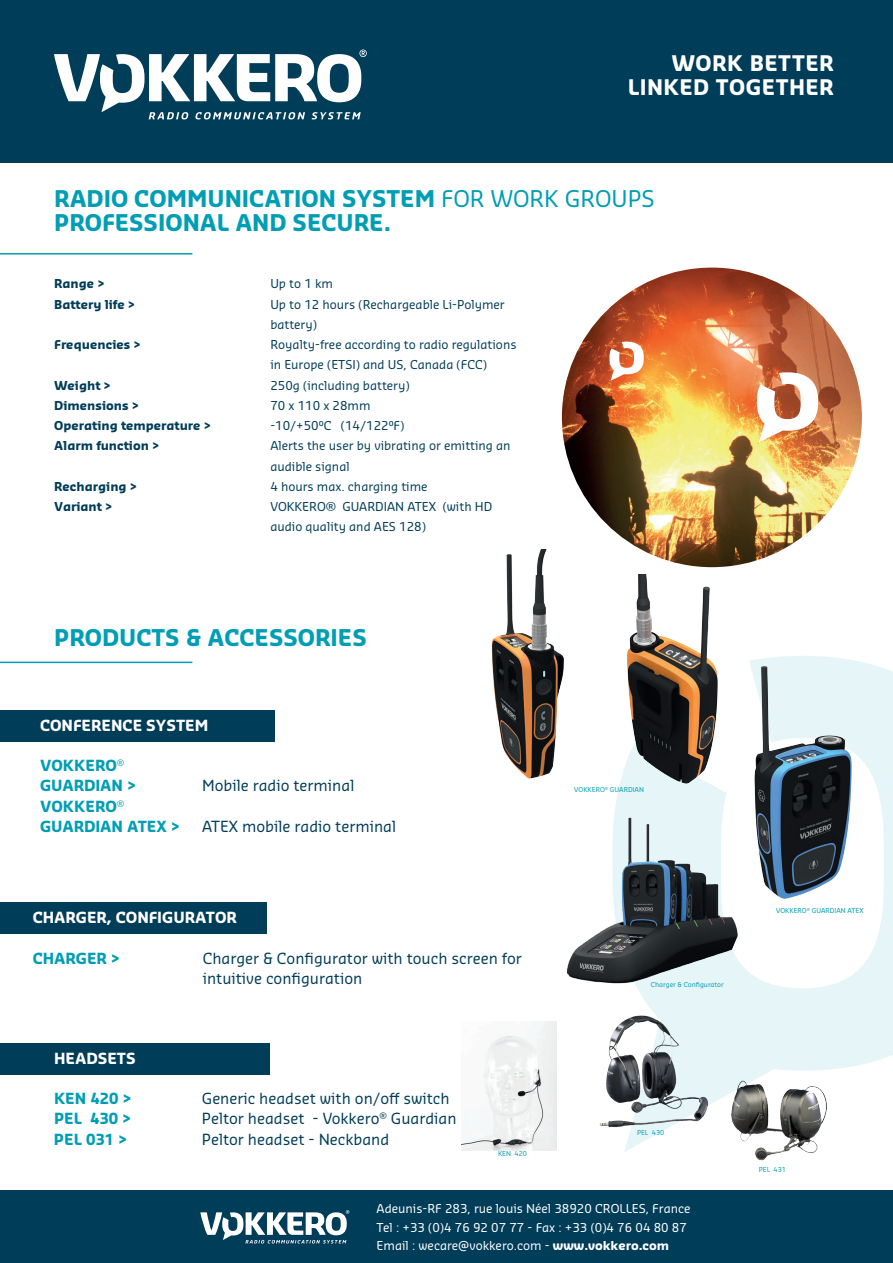
<style>
.page{position:relative;width:893px;height:1263px;background:#fff}
.page>*{position:absolute;margin:0;border:0;box-sizing:border-box;transform-origin:0 0}
.t1{font:700 22.5px/24px "Sansa Pro";color:#009eb4}
.t2{font:700 21px/24px "Sansa Pro";letter-spacing:.015em;color:#fff;text-align:right}
.t3{font:15px/20.2px "Sansa Pro";color:#003d59}
.t4{font:700 15px/20.2px "Sansa Pro";color:#009eb4}
.t5{font:700 15px "Sansa Pro";color:#fff}
.t6{font:12px/20.2px "Sansa Pro";color:#003d59}
.t7{font:12px/18.8px "Sansa Pro";color:#fff}
.t8{font:700 12px "Sansa Pro";color:#003d59}
.t9{font:6.6px "Sansa Pro";color:#009eb4}
.s1{font-weight:400}
.s2{font-weight:700}
</style>
<div class="page">
<svg style="left:616px;top:656px;width:277px;height:496px;fill:#e6f5f7"></svg>
<img style="left:562px;top:268px;width:300px;height:299px;border-radius:150px">
<div style="left:0;top:1043px;width:270px;height:32px;background:#003d59"></div>
<div style="left:0;top:0;width:893px;height:162px;background:#003d59"></div>
<svg style="left:54px;top:50px;width:313px;height:69px"></svg>
<div style="left:0;top:1191px;width:893px;height:72px;background:#003d59"></div>
<svg style="left:200px;top:1210px;width:149px;height:33px"></svg>
<hr style="left:0;top:253px;width:192px;height:2px;background:#009eb4">
<hr style="left:0;top:662px;width:192px;height:1px;background:#009eb4">
<svg style="left:757px;top:372px;width:61px;height:70px"></svg>
<div style="left:0;top:710px;width:274px;height:32px;background:#003d59"></div>
<div style="left:0;top:902px;width:267px;height:32px;background:#003d59"></div>
<img style="left:566px;top:803px;width:278px;height:198px">
<img style="left:680px;top:663px;width:213px;height:236px">
<img style="left:491px;top:549px;width:73px;height:230px">
<img style="left:616px;top:574px;width:164px;height:216px">
<img style="left:462px;top:1021px;width:94px;height:129px">
<img style="left:599px;top:1010px;width:112px;height:119px">
<img style="left:720px;top:1061px;width:118px;height:100px">
<svg style="left:609px;top:342px;width:35px;height:39px"></svg>
<h2 class="t2" style="left:628px;top:51px;width:207px">WORK BETTER<br>LINKED TOGETHER</h2>
<h1 class="t1" style="left:54px;top:186px;width:602px">RADIO COMMUNICATION SYSTEM <span class="s1">FOR WORK GROUPS<br></span>PROFESSIONAL AND SECURE.</h1>
<p class="t8" style="left:54px;top:276px;width:52px">Range &gt;</p>
<p class="t6" style="left:270px;top:273px;width:64px">Up to 1 km</p>
<p class="t8" style="left:54px;top:296px;width:83px">Battery life &gt;</p>
<p class="t6" style="left:270px;top:294px;width:236px">Up to 12 hours (Rechargeable Li-Polymer battery)</p>
<p class="t8" style="left:54px;top:337px;width:88px">Frequencies &gt;</p>
<p class="t6" style="left:270px;top:334px;width:248px">Royalty-free according to radio regulations in Europe (ETSI) and US, Canada (FCC)</p>
<p class="t8" style="left:54px;top:377px;width:58px">Weight &gt;</p>
<p class="t6" style="left:270px;top:375px;width:141px">250g (including battery)</p>
<p class="t8" style="left:54px;top:397px;width:86px">Dimensions &gt;</p>
<p class="t6" style="left:270px;top:395px;width:102px">70 x 110 x 28mm</p>
<p class="t8" style="left:54px;top:418px;width:158px">Operating temperature &gt;</p>
<p class="t6" style="left:270px;top:415px;width:136px">-10/+50°C (14/122°F)</p>
<p class="t8" style="left:54px;top:438px;width:107px">Alarm function &gt;</p>
<p class="t6" style="left:270px;top:435px;width:242px">Alerts the user by vibrating or emitting an audible signal</p>
<p class="t8" style="left:54px;top:478px;width:85px">Recharging &gt;</p>
<p class="t6" style="left:270px;top:476px;width:159px">4 hours max. charging time</p>
<p class="t8" style="left:54px;top:499px;width:60px">Variant &gt;</p>
<p class="t6" style="left:270px;top:496px;width:223px">VOKKERO® GUARDIAN ATEX (with HD audio quality and AES 128)</p>
<h1 class="t1" style="left:54px;top:625px;width:314px">PRODUCTS &amp; ACCESSORIES</h1>
<p class="t5" style="left:40px;top:715px;width:170px">CONFERENCE SYSTEM</p>
<p class="t4" style="left:40px;top:755px;width:98px">VOKKERO<sup>®<br></sup>GUARDIAN &gt;</p>
<p class="t3" style="left:202px;top:775px;width:154px">Mobile radio terminal</p>
<p class="t4" style="left:40px;top:795px;width:142px">VOKKERO<sup>®<br></sup>GUARDIAN ATEX &gt;</p>
<p class="t3" style="left:202px;top:816px;width:196px">ATEX mobile radio terminal</p>
<p class="t5" style="left:33px;top:908px;width:206px">CHARGER, CONFIGURATOR</p>
<p class="t4" style="left:33px;top:947px;width:89px">CHARGER &gt;</p>
<p class="t3" style="left:203px;top:947px;width:321px">Charger &amp; Configurator with touch screen for intuitive configuration</p>
<p class="t5" style="left:54px;top:1048px;width:83px">HEADSETS</p>
<p class="t4" style="left:54px;top:1088px;width:79px">KEN 420 &gt;</p>
<p class="t3" style="left:202px;top:1088px;width:249px">Generic headset with on/off switch</p>
<p class="t4" style="left:54px;top:1108px;width:79px">PEL 430 &gt;</p>
<p class="t3" style="left:202px;top:1108px;width:256px">Peltor headset - Vokkero<sup>®</sup> Guardian</p>
<p class="t4" style="left:54px;top:1128px;width:75px">PEL 031 &gt;</p>
<p class="t3" style="left:202px;top:1128px;width:189px">Peltor headset - Neckband</p>
<p class="t9" style="left:498px;top:1149px;width:30px">KEN 420</p>
<p class="t9" style="left:574px;top:785px;width:71px">VOKKERO<sup>®</sup> GUARDIAN</p>
<p class="t9" style="left:651px;top:981px;width:74px">Charger &amp; Configurator</p>
<p class="t9" style="left:637px;top:1128px;width:29px">PEL 430</p>
<p class="t7" style="left:377px;top:1199px;width:315px">Adeunis-RF 283, rue louis Néel 38920 CROLLES, France<br>Tel : +33 (0)4 76 92 07 77 - Fax : +33 (0)4 76 04 80 87<br>Email : wecare@vokkero.com - <span class="s2">www.vokkero.com</span></p>
<p class="t9" style="left:776px;top:906px;width:89px">VOKKERO<sup>®</sup> GUARDIAN ATEX</p>
<p class="t9" style="left:759px;top:1165px;width:29px">PEL 431</p>
</div>
